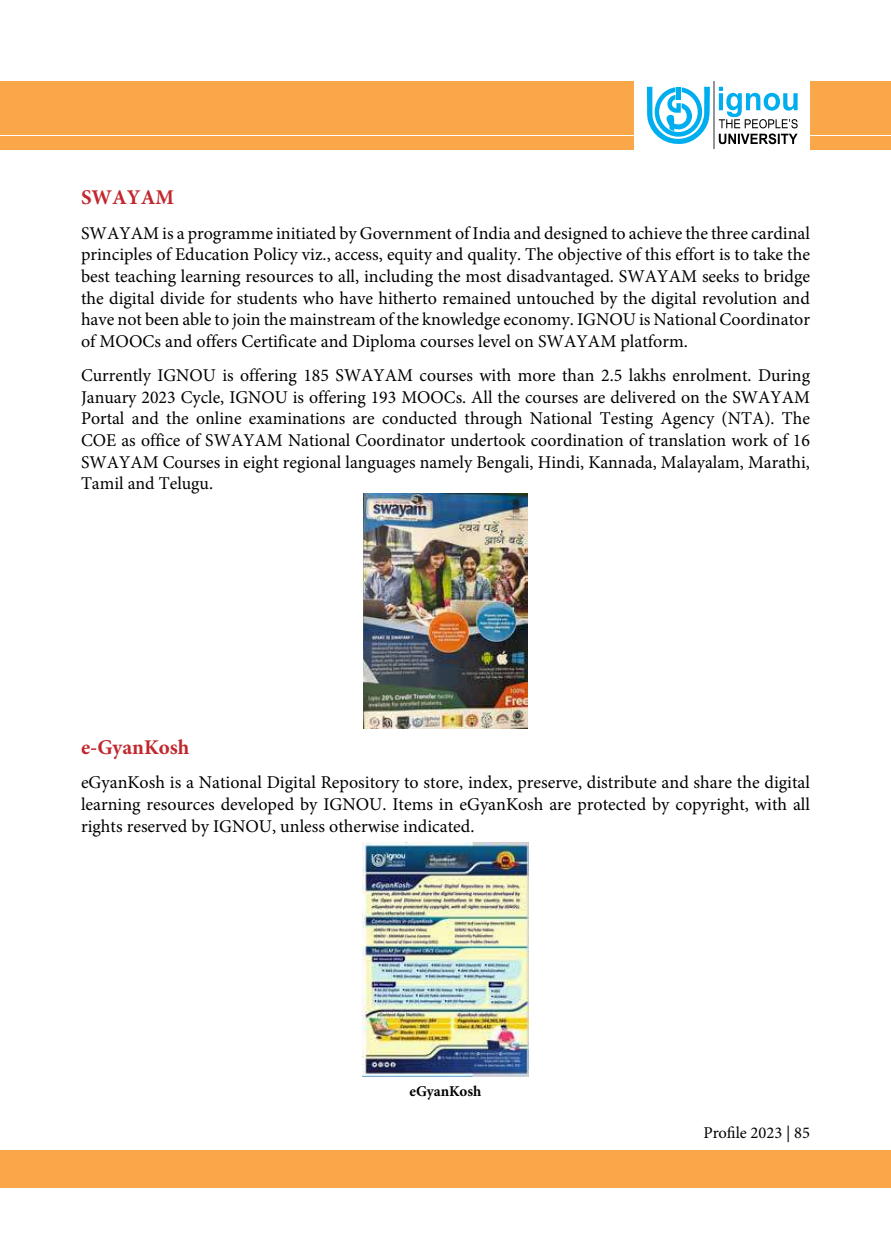
<style>
.page{position:relative;width:891px;height:1242px;background:#fff}
.page>*{position:absolute;margin:0;border:0;box-sizing:border-box;transform-origin:0 0}
.t1{font:700 21px "Minion Pro";color:#c1272d}
.t2{font:18px/21.6px "Minion Pro";color:#000;text-align:justify}
.t3{font:16.5px "Minion Pro";color:#000}
.t4{font:700 15px "Minion Pro";color:#000}
</style>
<div class="page">
<div style="left:0;top:81px;width:891px;height:54px;background:#faa74a"></div>
<div style="left:0;top:137px;width:891px;height:13px;background:#faa74a"></div>
<div style="left:0;top:1150px;width:891px;height:38px;background:#faa74a"></div>
<div style="left:634px;top:75px;width:176px;height:81px;background:#fff"></div>
<svg style="left:647px;top:87px;width:63px;height:57px"></svg>
<svg style="left:719px;top:87px;width:79px;height:41px"></svg>
<svg style="left:719px;top:134px;width:79px;height:10px"></svg>
<hr style="left:713px;top:82px;width:1px;height:67px;background:#939598">
<img style="left:362px;top:842px;width:167px;height:235px">
<img style="left:363px;top:494px;width:165px;height:234px">
<p class="t1" style="left:81px;top:183px;width:95px">SWAYAM</p>
<p class="t2" style="left:81px;top:222px;width:731px">SWAYAM is a programme initiated by Government of India and designed to achieve the three cardinal principles of Education Policy viz., access, equity and quality. The objective of this effort is to take the best teaching learning resources to all, including the most disadvantaged. SWAYAM seeks to bridge the digital divide for students who have hitherto remained untouched by the digital revolution and have not been able to join the mainstream of the knowledge economy. IGNOU is National Coordinator of MOOCs and offers Certificate and Diploma courses level on SWAYAM platform.</p>
<p class="t2" style="left:81px;top:365px;width:731px">Currently IGNOU is offering 185 SWAYAM courses with more than 2.5 lakhs enrolment. During January 2023 Cycle, IGNOU is offering 193 MOOCs. All the courses are delivered on the SWAYAM Portal and the online examinations are conducted through National Testing Agency (NTA). The COE as office of SWAYAM National Coordinator undertook coordination of translation work of 16<br>SWAYAM Courses in eight regional languages namely Bengali, Hindi, Kannada, Malayalam, Marathi, Tamil and Telugu.</p>
<p class="t1" style="left:81px;top:732px;width:110px">e-GyanKosh</p>
<p class="t2" style="left:81px;top:772px;width:731px">eGyanKosh is a National Digital Repository to store, index, preserve, distribute and share the digital learning resources developed by IGNOU. Items in eGyanKosh are protected by copyright, with all rights reserved by IGNOU, unless otherwise indicated.</p>
<p class="t4" style="left:410px;top:1081px;width:73px">eGyanKosh</p>
<p class="t3" style="left:704px;top:1121px;width:108px">Profile 2023 | 85</p>
</div>
